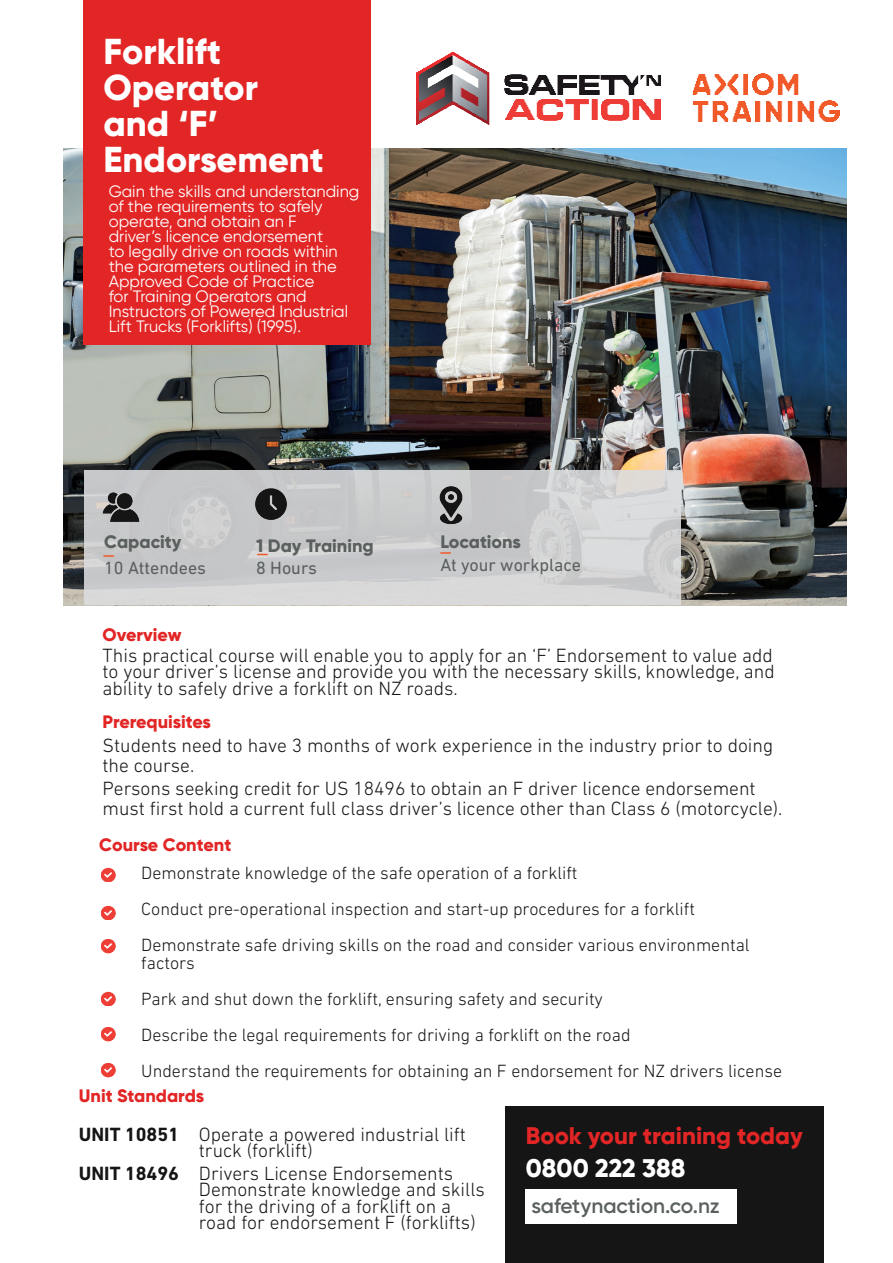
<style>
.page{position:relative;width:893px;height:1263px;background:#fff}
.page>*{position:absolute;margin:0;border:0;box-sizing:border-box;transform-origin:0 0}
.t1{font:800 36px/36px "Gilroy";color:#fff}
.t2{font:800 25.5px "Gilroy";color:#fff}
.t3{font:800 24px "Gilroy";color:#e22525}
.t4{font:600 21px "Gilroy";color:#5a605e}
.t5{font:300 19.5px/16.5px "DIN Next LT Pro";color:#161516}
.t6{font:700 19.5px/39px "DIN Next LT Pro";color:#161516}
.t7{font:300 18px/36px "DIN Next LT Pro";color:#161516}
.t8{font:800 18px "Gilroy";color:#e22525}
.t9{font:18px "DIN Next LT Pro";color:#5a605e}
.t10{font:800 18px "Gilroy";color:#5a605e}
.t11{font:16.5px/15px "Gilroy";color:#fff}
</style>
<div class="page">
<div style="left:505px;top:1106px;width:318px;height:157px;background:#161516"></div>
<img style="left:64px;top:149px;width:782px;height:456px">
<div style="left:84px;top:471px;width:596px;height:134px;background:linear-gradient(to right,#c1c3c6,#d4d4d4)"></div>
<img style="left:84px;top:481px;width:596px;height:124px">
<div style="left:84px;top:0;width:287px;height:344px;background:#e22525"></div>
<img style="left:428px;top:484px;width:45px;height:43px">
<div style="left:526px;top:1189px;width:211px;height:34px;background:#fff"></div>
<img style="left:416px;top:52px;width:424px;height:72px">
<img style="left:254px;top:488px;width:34px;height:33px">
<img style="left:98px;top:484px;width:45px;height:45px">
<img style="left:101px;top:868px;width:15px;height:14px">
<img style="left:101px;top:905px;width:15px;height:14px">
<img style="left:101px;top:939px;width:15px;height:14px">
<img style="left:101px;top:992px;width:15px;height:14px">
<img style="left:101px;top:1027px;width:15px;height:14px">
<img style="left:101px;top:1063px;width:15px;height:14px">
<svg style="left:104px;top:555px;width:10px;height:2px"></svg>
<svg style="left:440px;top:552px;width:11px;height:2px"></svg>
<h1 class="t1" style="left:104px;top:33px;width:222px">Forklift<br>Operator and ‘F’<br>Endorsement</h1>
<p class="t11" style="left:109px;top:184px;width:252px">Gain the skills and understanding of the requirements to safely operate, and obtain an F<br>driver’s licence endorsement<br>to legally drive on roads within the parameters outlined in the<br>Approved Code of Practice<br>for Training Operators and<br>Instructors of Powered Industrial<br>Lift Trucks (Forklifts) (1995).</p>
<p class="t10" style="left:104px;top:530px;width:79px">Capacity</p>
<p class="t9" style="left:104px;top:558px;width:103px">10 Attendees</p>
<p class="t10" style="left:256px;top:534px;width:119px">1 Day Training</p>
<p class="t9" style="left:256px;top:558px;width:62px">8 Hours</p>
<p class="t10" style="left:440px;top:530px;width:82px">Locations</p>
<p class="t9" style="left:440px;top:555px;width:142px">At your workplace</p>
<p class="t8" style="left:103px;top:623px;width:80px">Overview</p>
<p class="t5" style="left:103px;top:647px;width:674px;text-align:justify">This practical course will enable you to apply for an ‘F’ Endorsement to value add to your driver’s license and provide you with the necessary skills, knowledge, and ability to safely drive a forklift on NZ roads.</p>
<p class="t8" style="left:103px;top:710px;width:110px">Prerequisites</p>
<p class="t5" style="left:103px;top:735px;width:672px;line-height:19.5px">Students need to have 3 months of work experience in the industry prior to doing the course.</p>
<p class="t5" style="left:103px;top:779px;width:681px;line-height:19.5px">Persons seeking credit for US 18496 to obtain an F driver licence endorsement must first hold a current full class driver’s licence other than Class 6 (motorcycle).</p>
<p class="t8" style="left:99px;top:833px;width:134px">Course Content</p>
<p class="t7" style="left:141px;top:854px;width:610px">Demonstrate knowledge of the safe operation of a forklift<br>Conduct pre-operational inspection and start-up procedures for a forklift<br>Demonstrate safe driving skills on the road and consider various environmental</p>
<p class="t7" style="left:141px;top:944px;width:642px">factors<br>Park and shut down the forklift, ensuring safety and security<br>Describe the legal requirements for driving a forklift on the road<br>Understand the requirements for obtaining an F endorsement for NZ drivers license</p>
<p class="t8" style="left:79px;top:1084px;width:127px">Unit Standards</p>
<p class="t6" style="left:79px;top:1114px;width:102px">UNIT 10851<br>UNIT 18496</p>
<p class="t5" style="left:199px;top:1125px;width:268px">Operate a powered industrial lift truck (forklift)</p>
<p class="t5" style="left:199px;top:1164px;width:287px">Drivers License Endorsements Demonstrate knowledge and skills for the driving of a forklift on a road for endorsement F (forklifts)</p>
<p class="t3" style="left:526px;top:1120px;width:278px">Book your training today</p>
<h2 class="t2" style="left:526px;top:1152px;width:161px">0800 222 388</h2>
<p class="t4" style="left:531px;top:1193px;width:190px">safetynaction.co.nz</p>
</div>
